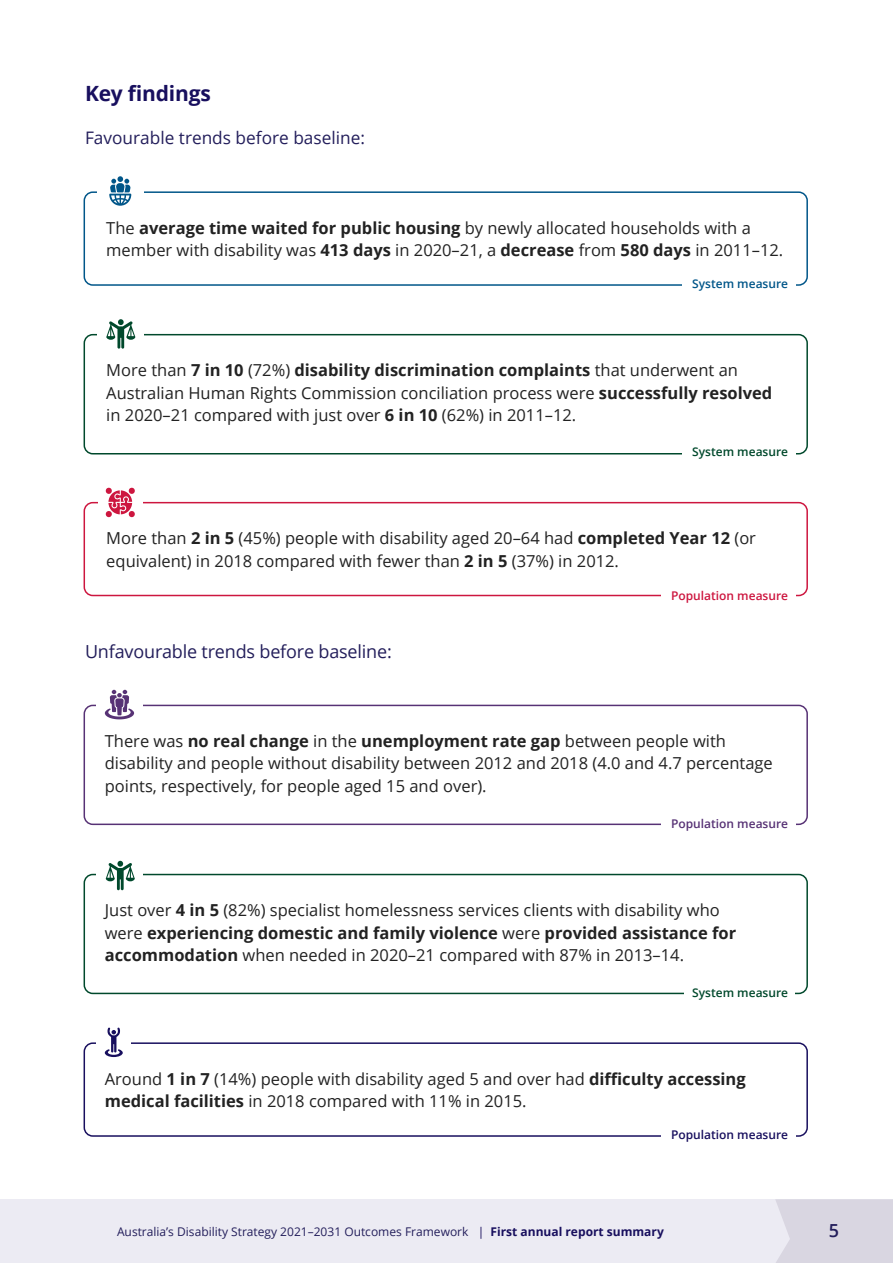
<style>
.page{position:relative;width:893px;height:1263px;background:#fff}
.page>*{position:absolute;margin:0;border:0;box-sizing:border-box;transform-origin:0 0}
.t1{font:700 21px "Open Sans";letter-spacing:-.01em;color:#180f5e}
.t2{font:18px "Open Sans";letter-spacing:-.01em;color:#231e5b}
.t3{font:600 18px "Open Sans";color:#231e5b}
.Body_for_Summary_11{font:17.25px "Open Sans";color:#231e5b}
.Body_-_dark{font:16.5px/22.5px "Open Sans";color:#222}
.t4{font:12px "Open Sans";color:#231e5b}
.Tag{font:600 12px "Open Sans";color:#00492c}
.Tag-2{font:600 12px "Open Sans";color:#cd163f}
.Tag-3{font:600 12px "Open Sans";color:#573275}
.Tag-4{font:600 12px "Open Sans";color:#180f5e}
.Tag-5{font:600 12px "Open Sans";color:#005689}
.s1{font-weight:700}
.s2{color:#180f5e}
.s3{font-weight:700;color:#180f5e}
</style>
<div class="page">
<div style="left:84px;top:191px;width:724px;height:95px;border:2px solid #005689;border-radius:9px"></div>
<div style="left:682px;top:280px;width:113px;height:10px;background:#fff"></div>
<div style="left:98px;top:177px;width:46px;height:29px;background:#fff"></div>
<svg style="left:109px;top:176px;width:22px;height:30px"></svg>
<div style="left:84px;top:334px;width:724px;height:120px;border:2px solid #00492c;border-radius:9px"></div>
<div style="left:97px;top:319px;width:47px;height:30px;background:#fff"></div>
<svg style="left:106px;top:319px;width:29px;height:30px"></svg>
<div style="left:682px;top:448px;width:113px;height:10px;background:#fff"></div>
<div style="left:84px;top:502px;width:724px;height:94px;border:2px solid #cd163f;border-radius:9px"></div>
<div style="left:98px;top:487px;width:44px;height:30px;background:#fff"></div>
<div style="left:661px;top:592px;width:134px;height:10px;background:#fff"></div>
<svg style="left:105px;top:487px;width:30px;height:30px"></svg>
<div style="left:84px;top:705px;width:724px;height:120px;border:2px solid #573275;border-radius:9px"></div>
<div style="left:96px;top:690px;width:46px;height:29px;background:#fff"></div>
<svg style="left:105px;top:690px;width:29px;height:29px"></svg>
<div style="left:661px;top:820px;width:134px;height:9px;background:#fff"></div>
<div style="left:84px;top:874px;width:724px;height:120px;border:2px solid #00492c;border-radius:9px"></div>
<div style="left:96px;top:859px;width:46px;height:29px;background:#fff"></div>
<div style="left:684px;top:989px;width:111px;height:9px;background:#fff"></div>
<svg style="left:106px;top:861px;width:29px;height:29px"></svg>
<div style="left:84px;top:1042px;width:724px;height:95px;border:2px solid #180f5e;border-radius:9px"></div>
<div style="left:96px;top:1028px;width:35px;height:29px;background:#fff"></div>
<svg style="left:105px;top:1027px;width:18px;height:30px"></svg>
<div style="left:661px;top:1131px;width:134px;height:10px;background:#fff"></div>
<div style="left:0;top:1199px;width:893px;height:64px;background:#ecebf3"></div>
<div style="left:776px;top:1199px;width:117px;height:64px;background:#d9d6e1"></div>
<h3 class="t1" style="left:85px;top:79px;width:127px">Key findings</h3>
<p class="Body_for_Summary_11" style="left:85px;top:126px;width:281px">Favourable trends before baseline:</p>
<p class="Body_-_dark" style="left:106px;top:216px;width:678px">The <span class="s1">average time waited for public housing</span> by newly allocated households with a member with disability was <span class="s1">413 days</span> in 2020–21, a <span class="s1">decrease</span> from <span class="s1">580 days</span> in 2011–12.</p>
<p class="Tag-5" style="left:692px;top:275px;width:97px">System measure</p>
<p class="Body_-_dark" style="left:106px;top:359px;width:668px">More than <span class="s1">7 in 10</span> (72%) <span class="s1">disability discrimination complaints</span> that underwent an<br>Australian Human Rights Commission conciliation process were <span class="s1">successfully resolved </span>in 2020–21 compared with just over <span class="s1">6 in 10</span> (62%) in 2011–12.</p>
<p class="Tag" style="left:692px;top:443px;width:97px">System measure</p>
<p class="Body_-_dark" style="left:106px;top:527px;width:651px">More than <span class="s1">2 in 5</span> (45%) people with disability aged 20–64 had <span class="s1">completed Year 12</span> (or equivalent) in 2018 compared with fewer than <span class="s1">2 in 5</span> (37%) in 2012.</p>
<p class="Tag-2" style="left:671px;top:587px;width:119px">Population measure</p>
<p class="t2" style="left:85px;top:639px;width:308px">Unfavourable trends before baseline:</p>
<p class="Body_-_dark" style="left:105px;top:729px;width:669px">There was <span class="s1">no real change</span> in the <span class="s1">unemployment rate gap</span> between people with disability and people without disability between 2012 and 2018 (4.0 and 4.7 percentage points, respectively, for people aged 15 and over).</p>
<p class="Tag-3" style="left:671px;top:815px;width:119px">Population measure</p>
<p class="Body_-_dark" style="left:105px;top:898px;width:633px">Just over <span class="s1">4 in 5</span> (82%) specialist homelessness services clients with disability who were <span class="s1">experiencing domestic and family violence</span> were <span class="s1">provided assistance for accommodation</span> when needed in 2020–21 compared with 87% in 2013–14.</p>
<p class="Tag" style="left:692px;top:984px;width:97px">System measure</p>
<p class="Body_-_dark" style="left:105px;top:1067px;width:642px">Around <span class="s1">1 in 7</span> (14%) people with disability aged 5 and over had <span class="s1">difficulty accessing medical facilities</span> in 2018 compared with 11% in 2015.</p>
<p class="Tag-4" style="left:671px;top:1127px;width:119px">Population measure</p>
<p class="t4" style="left:117px;top:1223px;width:548px">Australia’s Disability Strategy 2021–2031 Outcomes Framework <span class="s2">|</span> <span class="s3">First annual report summary</span></p>
<p class="t3" style="left:829px;top:1218px;width:12px">5</p>
</div>
